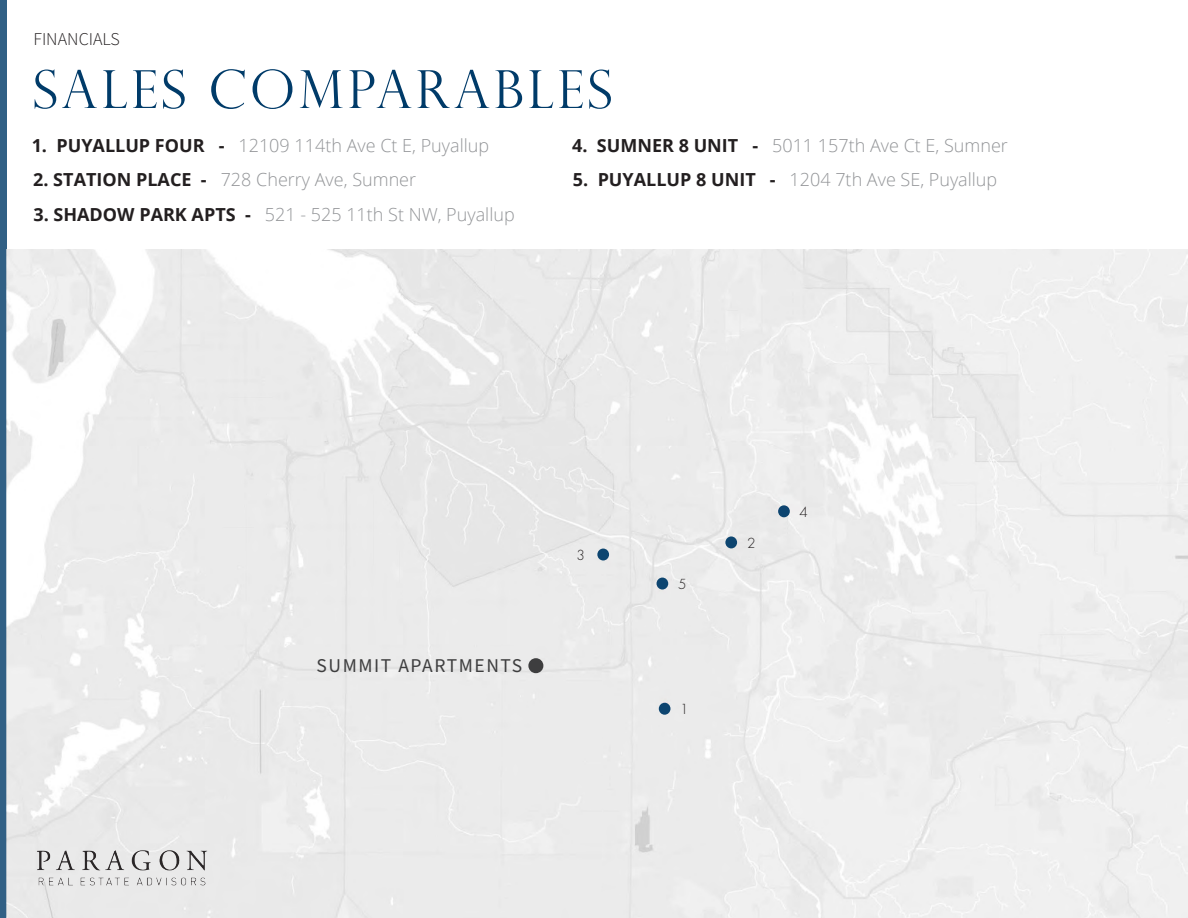
<style>
.page{position:relative;width:1188px;height:918px;background:#fff}
.page>*{position:absolute;margin:0;border:0;box-sizing:border-box;transform-origin:0 0}
.Page_Title{font:300 52.5px "Perpetua Titling";letter-spacing:.07em;color:#003b69}
.t1{font:19.5px "Source Sans Pro";letter-spacing:.08em;color:#3e3e3f}
.t2{font:300 18px "Open Sans";color:#939598}
.t3{font:18px "Source Sans Variable";color:#231f20}
.t4{font:300 13.5px "Futura Std";color:#231f20}
.s1{font-weight:700;color:#231f20}
</style>
<div class="page">
<div style="left:0;top:0;width:7px;height:918px;background:#316085"></div>
<img style="left:7px;top:250px;width:1181px;height:668px">
<div style="left:597px;top:549px;width:12px;height:12px;background:#0d4570;border-radius:50%"></div>
<div style="left:657px;top:578px;width:11px;height:12px;background:#0d4570;border-radius:50%"></div>
<div style="left:778px;top:505px;width:12px;height:12px;background:#0d4570;border-radius:50%"></div>
<div style="left:725px;top:536px;width:12px;height:12px;background:#0d4570;border-radius:50%"></div>
<div style="left:659px;top:703px;width:12px;height:12px;background:#0d4570;border-radius:50%"></div>
<div style="left:529px;top:659px;width:14px;height:13px;background:#3e3e3f;border-radius:50%"></div>
<div style="left:528px;top:658px;width:15px;height:15px;border:2px solid #3e3e3f;border-radius:50%"></div>
<p class="t3" style="left:33px;top:28px;width:88px">FINANCIALS</p>
<p class="Page_Title" style="left:33px;top:58px;width:581px">SALES COMPARABLES</p>
<p class="t2" style="left:32px;top:133px;width:459px"><span class="s1">1. PUYALLUP FOUR -</span> 12109 114th Ave Ct E, Puyallup</p>
<p class="t2" style="left:33px;top:167px;width:384px"><span class="s1">2. STATION PLACE -</span> 728 Cherry Ave, Sumner</p>
<p class="t2" style="left:33px;top:202px;width:483px"><span class="s1">3. SHADOW PARK APTS -</span> 521 - 525 11th St NW, Puyallup</p>
<p class="t2" style="left:572px;top:133px;width:437px"><span class="s1">4. SUMNER 8 UNIT -</span> 5011 157th Ave Ct E, Sumner</p>
<p class="t2" style="left:573px;top:167px;width:426px"><span class="s1">5. PUYALLUP 8 UNIT -</span> 1204 7th Ave SE, Puyallup</p>
<p class="t1" style="left:317px;top:652px;width:207px">SUMMIT APARTMENTS</p>
<p class="t4" style="left:577px;top:547px;width:10px">3</p>
<p class="t4" style="left:678px;top:576px;width:10px">5</p>
<p class="t4" style="left:680px;top:701px;width:10px">1</p>
<p class="t4" style="left:747px;top:535px;width:10px">2</p>
<p class="t4" style="left:799px;top:504px;width:10px">4</p>
</div>
